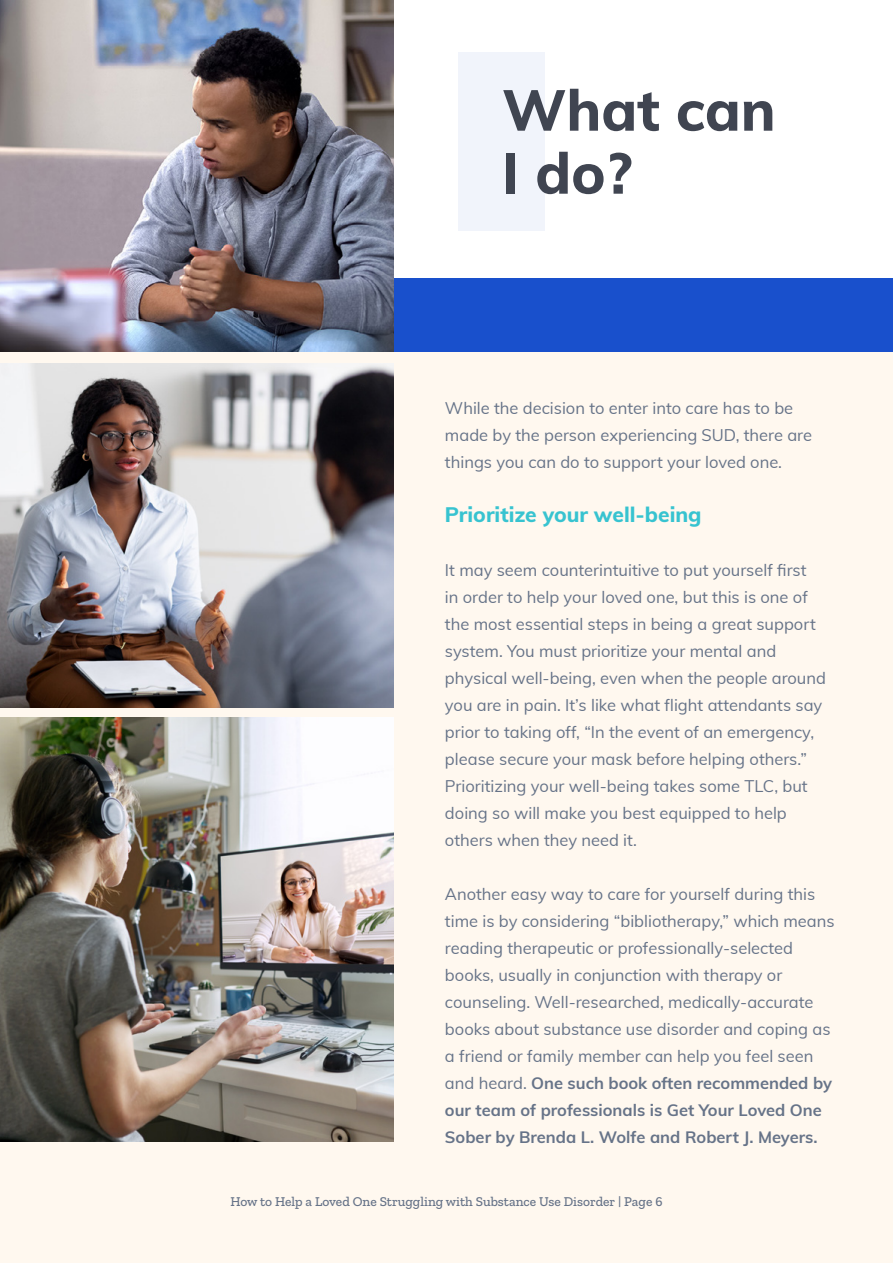
<style>
.page{position:relative;width:893px;height:1263px;background:#fff}
.page>*{position:absolute;margin:0;border:0;box-sizing:border-box;transform-origin:0 0}
.t1{font:800 57px/63px "Mulish";color:#404551}
.t2{font:800 21px "Mulish";color:#37c3d0}
.t3{font:16.5px/27px "Mulish";color:#667388}
.t4{font:500 13.5px "Zilla Slab";color:#667388}
.s1{font-weight:700}
</style>
<div class="page">
<div style="left:0;top:278px;width:893px;height:985px;background:#fff8ef"></div>
<div style="left:394px;top:278px;width:499px;height:74px;background:#1950cc"></div>
<div style="left:458px;top:52px;width:87px;height:178px;background:#f1f4fb"></div>
<img style="left:0;top:363px;width:394px;height:345px">
<img style="left:0;top:0;width:394px;height:352px">
<img style="left:0;top:718px;width:394px;height:424px">
<h1 class="t1" style="left:502px;top:76px;width:275px">What can<br>I do?</h1>
<p class="t3" style="left:445px;top:394px;width:369px">While the decision to enter into care has to be made by the person experiencing SUD, there are things you can do to support your loved one.</p>
<p class="t2" style="left:445px;top:499px;width:258px">Prioritize your well-being</p>
<p class="t3" style="left:445px;top:556px;width:383px">It may seem counterintuitive to put yourself first<br>in order to help your loved one, but this is one of the most essential steps in being a great support system. You must prioritize your mental and physical well-being, even when the people around you are in pain. It’s like what flight attendants say prior to taking off, “In the event of an emergency, please secure your mask before helping others.” Prioritizing your well-being takes some TLC, but doing so will make you best equipped to help others when they need it.</p>
<p class="t3" style="left:445px;top:880px;width:391px">Another easy way to care for yourself during this time is by considering “bibliotherapy,” which means reading therapeutic or professionally-selected books, usually in conjunction with therapy or counseling. Well-researched, medically-accurate books about substance use disorder and coping as a friend or family member can help you feel seen and heard. <span class="s1">One such book often recommended by our team of professionals is Get Your Loved One Sober by Brenda L. Wolfe and Robert J. Meyers.</span></p>
<p class="t4" style="left:230px;top:1194px;width:434px">How to Help a Loved One Struggling with Substance Use Disorder | Page 6</p>
</div>
